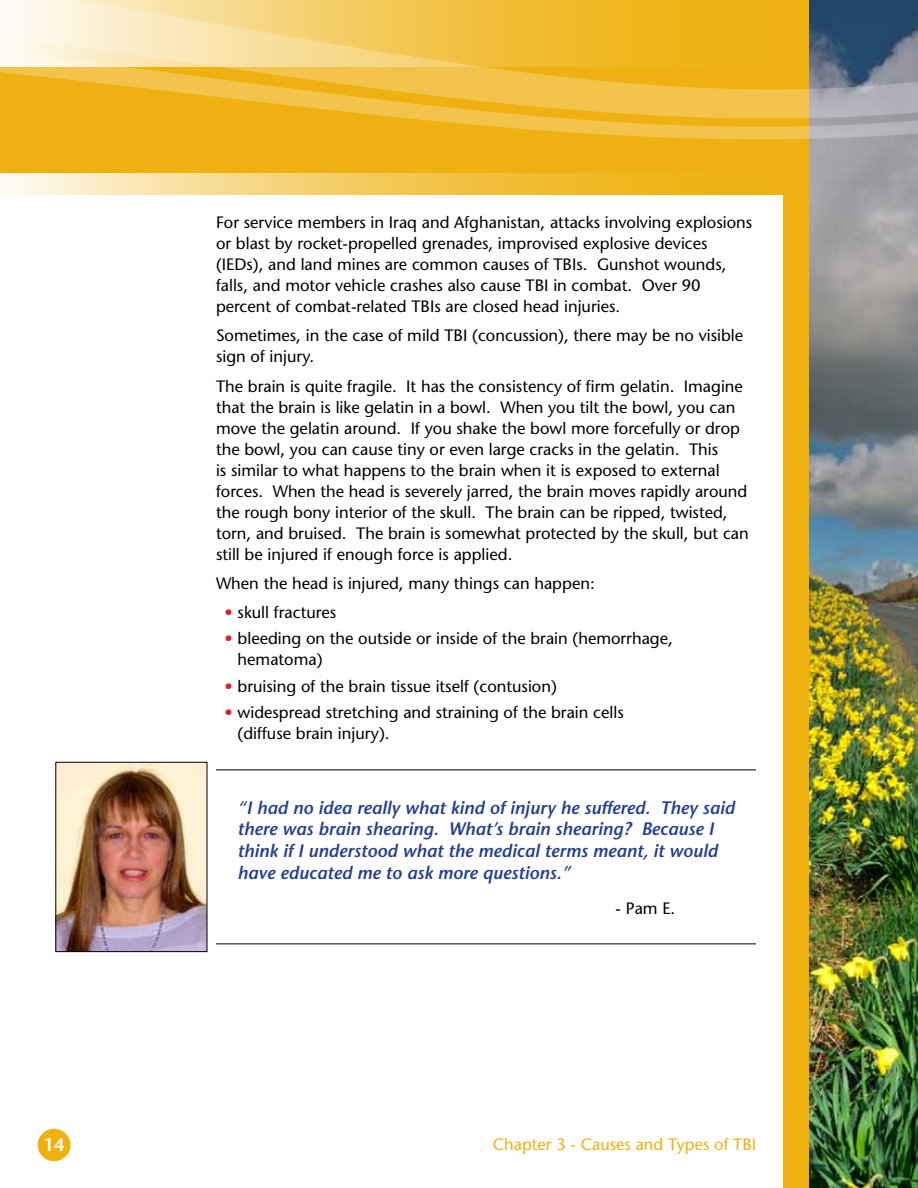
<style>
.page{position:relative;width:918px;height:1188px;background:#eeb111}
.page>*{position:absolute;margin:0;border:0;box-sizing:border-box;transform-origin:0 0}
.t1{font:italic 600 18px/21.6px "Stone Sans";color:#25408f}
.t2{font:600 18px "Stone Sans";color:#fff}
.t3{font:16.5px/21px "Stone Sans";color:#000}
.t4{font:16.5px "Stone Sans";color:#eeb111}
.s1{color:#e31b23}
</style>
<div class="page">
<div style="left:0;top:175px;width:783px;height:1013px;background:#fff"></div>
<svg style="left:0;top:173px;width:783px;height:21px;background:#f3cc64"></svg>
<div style="left:38px;top:1129px;width:33px;height:32px;background:#eeb111;border-radius:50%"></div>
<img style="left:810px;top:141px;width:108px;height:1047px">
<svg style="left:0;top:0;width:917px;height:50px"></svg>
<svg style="left:0;top:50px;width:917px;height:91px"></svg>
<svg style="left:917px;top:0;width:1px;height:141px"></svg>
<hr style="left:216px;top:770px;width:540px;height:1px;background:#000">
<hr style="left:216px;top:944px;width:540px;height:1px;background:#000">
<img style="left:57px;top:764px;width:148px;height:186px">
<div style="left:55px;top:762px;width:152px;height:190px;border:1px solid #000"></div>
<p class="t2" style="left:43px;top:1134px;width:22px">14</p>
<p class="t3" style="left:216px;top:212px;width:538px">For service members in Iraq and Afghanistan, attacks involving explosions or blast by rocket-propelled grenades, improvised explosive devices (IEDs), and land mines are common causes of TBIs. Gunshot wounds, falls, and motor vehicle crashes also cause TBI in combat. Over 90 percent of combat-related TBIs are closed head injuries.</p>
<p class="t3" style="left:216px;top:325px;width:529px">Sometimes, in the case of mild TBI (concussion), there may be no visible sign of injury.</p>
<p class="t3" style="left:216px;top:375px;width:534px">The brain is quite fragile. It has the consistency of firm gelatin. Imagine that the brain is like gelatin in a bowl. When you tilt the bowl, you can move the gelatin around. If you shake the bowl more forcefully or drop the bowl, you can cause tiny or even large cracks in the gelatin. This<br>is similar to what happens to the brain when it is exposed to external forces. When the head is severely jarred, the brain moves rapidly around the rough bony interior of the skull. The brain can be ripped, twisted, torn, and bruised. The brain is somewhat protected by the skull, but can still be injured if enough force is applied.</p>
<p class="t3" style="left:216px;top:572px;width:380px">When the head is injured, many things can happen:</p>
<p class="t3" style="left:225px;top:602px;width:113px"><span class="s1">•</span> skull fractures</p>
<p class="t3" style="left:238px;top:628px;width:437px;text-indent:-13px"><span class="s1">•</span> bleeding on the outside or inside of the brain (hemorrhage, hematoma)</p>
<p class="t3" style="left:225px;top:675px;width:334px"><span class="s1">•</span> bruising of the brain tissue itself (contusion)</p>
<p class="t3" style="left:238px;top:702px;width:388px;text-indent:-13px"><span class="s1">•</span> widespread stretching and straining of the brain cells (diffuse brain injury).</p>
<p class="t1" style="left:238px;top:797px;width:499px">“I had no idea really what kind of injury he suffered. They said there was brain shearing. What’s brain shearing? Because I think if I understood what the medical terms meant, it would have educated me to ask more questions.”</p>
<p class="t3" style="left:616px;top:897px;width:61px">- Pam E.</p>
<p class="t4" style="left:493px;top:1135px;width:265px">Chapter 3 - Causes and Types of TBI</p>
</div>
